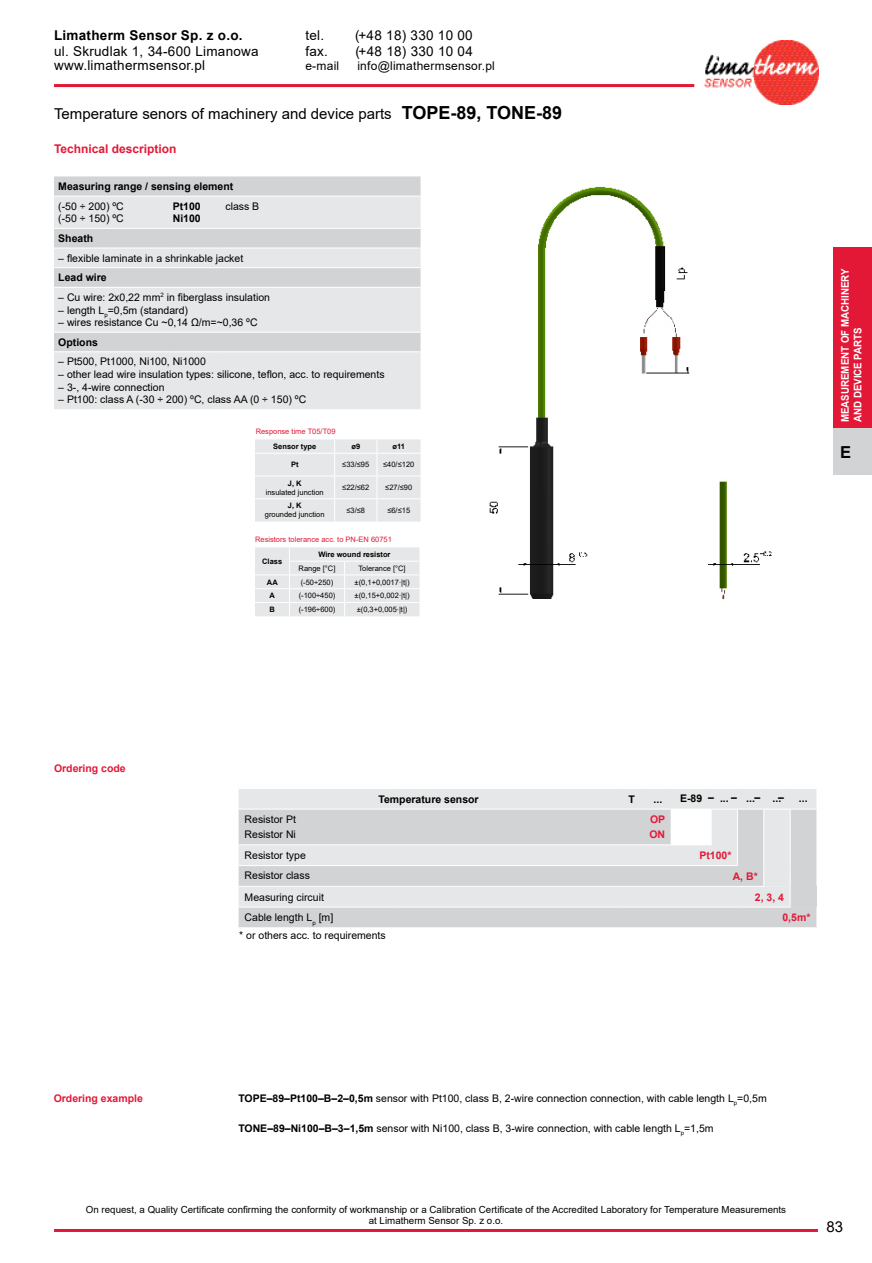
<style>
.page{position:relative;width:872px;height:1263px;background:#fff}
.page>*{position:absolute;margin:0;border:0;box-sizing:border-box;transform-origin:0 0}
.t1{font:700 16.5px "Arial";color:#000}
.t2{font:15px "Arial";color:#000}
.t3{font:13.5px/14.4px "Arial";letter-spacing:.02em;color:#000}
.t4{font:700 13.5px "Arial";letter-spacing:.02em;color:#000}
.t5{font:12px "Arial";letter-spacing:.02em;color:#000}
.t6{font:700 12px "Arial";color:#e31837}
.t7{font:10.5px/12.6px "Arial";color:#000}
.t8{font:700 10.5px/12.6px "Arial";color:#000}
.t9{font:700 10.5px/15px "Arial";color:#e31837}
.t10{font:700 10.5px/12.6px "Arial";color:#fff;scale:.93 1}
.t11{font:9.75px/11.7px "Arial";color:#000;text-align:center}
.t12{font:7.5px "Arial";color:#000}
.t13{font:7.5px "Arial";color:#e31837}
.t14{font:700 7.5px "Arial";color:#000}
.s1{font-weight:700;font-size:18px}
.s2{font-weight:700}
</style>
<div class="page">
<hr style="left:54px;top:1229px;width:764px;height:3px;background:#e31837">
<div style="left:833px;top:247px;width:39px;height:182px;background:#e31837"></div>
<div style="left:833px;top:429px;width:39px;height:46px;background:#d1d3d4"></div>
<img style="left:704px;top:41px;width:114px;height:64px">
<hr style="left:54px;top:84px;width:640px;height:3px;background:#e31837">
<img style="left:489px;top:186px;width:283px;height:413px">
<svg style="left:54px;top:176px;width:366px;height:20px;background:#d2d4d5"></svg>
<svg style="left:54px;top:197px;width:366px;height:212px;background:#e0e1e2"></svg>
<hr style="left:54px;top:228px;width:114px;height:1px;background:#fff">
<hr style="left:168px;top:228px;width:53px;height:1px;background:#fff">
<hr style="left:221px;top:228px;width:199px;height:1px;background:#fff">
<hr style="left:54px;top:248px;width:114px;height:1px;background:#fff">
<hr style="left:168px;top:248px;width:53px;height:1px;background:#fff">
<hr style="left:221px;top:248px;width:199px;height:1px;background:#fff">
<hr style="left:54px;top:267px;width:114px;height:1px;background:#fff">
<hr style="left:168px;top:267px;width:53px;height:1px;background:#fff">
<hr style="left:221px;top:267px;width:199px;height:1px;background:#fff">
<hr style="left:54px;top:287px;width:114px;height:1px;background:#fff">
<hr style="left:168px;top:287px;width:53px;height:1px;background:#fff">
<hr style="left:221px;top:287px;width:199px;height:1px;background:#fff">
<hr style="left:54px;top:332px;width:114px;height:1px;background:#fff">
<hr style="left:168px;top:332px;width:53px;height:1px;background:#fff">
<hr style="left:221px;top:332px;width:199px;height:1px;background:#fff">
<hr style="left:54px;top:351px;width:114px;height:1px;background:#fff">
<hr style="left:168px;top:351px;width:53px;height:1px;background:#fff">
<hr style="left:221px;top:351px;width:199px;height:1px;background:#fff">
<div style="left:239px;top:908px;width:577px;height:19px;background:#d1d3d4"></div>
<svg style="left:618px;top:927px;width:53px;height:1px"></svg>
<svg style="left:711px;top:927px;width:105px;height:1px"></svg>
<svg style="left:239px;top:789px;width:577px;height:119px;background:#dedfe0"></svg>
<svg style="left:255px;top:439px;width:165px;height:83px;background:#e7e8e9"></svg>
<svg style="left:255px;top:547px;width:164px;height:69px;background:#e7e8e9"></svg>
<p class="t3" style="left:305px;top:28px;width:20px">tel.</p>
<p class="t3" style="left:355px;top:28px;width:119px">(+48 18) 330 10 00</p>
<p class="t3" style="left:305px;top:44px;width:24px">fax.</p>
<p class="t3" style="left:355px;top:44px;width:119px">(+48 18) 330 10 04</p>
<p class="t5" style="left:305px;top:58px;width:35px">e-mail</p>
<p class="t5" style="left:357px;top:58px;width:139px">info@limathermsensor.pl</p>
<h2 class="t2" style="left:54px;top:104px;width:510px">Temperature senors of machinery and device parts <span class="s1">TOPE-89, TONE-89</span></h2>
<p class="t4" style="left:54px;top:26px;width:190px">Limatherm Sensor Sp. z o.o.</p>
<p class="t3" style="left:54px;top:44px;width:206px">ul. Skrudlak 1, 34-600 Limanowa www.limathermsensor.pl</p>
<p class="t6" style="left:54px;top:140px;width:124px">Technical description</p>
<p class="t8" style="left:58px;top:180px;width:177px">Measuring range / sensing element</p>
<p class="t7" style="left:58px;top:200px;width:67px">(-50 ÷ 200) ºC (-50 ÷ 150) ºC</p>
<p class="t8" style="left:173px;top:200px;width:30px">Pt100<br>Ni100</p>
<p class="t7" style="left:225px;top:200px;width:35px">class B</p>
<p class="t8" style="left:58px;top:232px;width:37px">Sheath</p>
<p class="t7" style="left:58px;top:252px;width:186px">– flexible laminate in a shrinkable jacket</p>
<p class="t8" style="left:58px;top:271px;width:50px">Lead wire</p>
<p class="t7" style="left:58px;top:291px;width:213px">– Cu wire: 2x0,22 mm<sup>2</sup> in fiberglass insulation</p>
<p class="t7" style="left:58px;top:303px;width:131px">– length L<sub>p</sub>=0,5m (standard)</p>
<p class="t7" style="left:58px;top:316px;width:201px">– wires resistance Cu ~0,14 Ω/m=~0,36 ºC</p>
<p class="t8" style="left:58px;top:336px;width:41px">Options</p>
<p class="t7" style="left:58px;top:355px;width:149px">– Pt500, Pt1000, Ni100, Ni1000</p>
<p class="t7" style="left:58px;top:368px;width:328px">– other lead wire insulation types: silicone, teflon, acc. to requirements</p>
<p class="t7" style="left:58px;top:381px;width:108px">– 3-, 4-wire connection</p>
<p class="t7" style="left:58px;top:393px;width:249px">– Pt100: class A (-30 ÷ 200) ºC, class AA (0 ÷ 150) ºC</p>
<p class="t13" style="left:256px;top:426px;width:81px">Response time T05/T09</p>
<p class="t14" style="left:273px;top:441px;width:44px">Sensor type</p>
<p class="t14" style="left:351px;top:441px;width:10px">ø9</p>
<p class="t14" style="left:392px;top:441px;width:14px">ø11</p>
<p class="t14" style="left:291px;top:459px;width:9px">Pt</p>
<p class="t12" style="left:342px;top:459px;width:28px">≤33/≤95</p>
<p class="t12" style="left:383px;top:459px;width:33px">≤40/≤120</p>
<p class="t14" style="left:288px;top:478px;width:15px">J, K</p>
<p class="t12" style="left:266px;top:487px;width:59px">insulated junction</p>
<p class="t12" style="left:342px;top:482px;width:28px">≤22/≤62</p>
<p class="t12" style="left:385px;top:482px;width:28px">≤27/≤90</p>
<p class="t14" style="left:288px;top:500px;width:15px">J, K</p>
<p class="t12" style="left:265px;top:510px;width:61px">grounded junction</p>
<p class="t12" style="left:346px;top:505px;width:20px">≤3/≤8</p>
<p class="t12" style="left:387px;top:505px;width:24px">≤6/≤15</p>
<p class="t13" style="left:255px;top:534px;width:138px">Resistors tolerance acc. to PN-EN 60751</p>
<p class="t14" style="left:262px;top:556px;width:22px">Class</p>
<p class="t14" style="left:318px;top:549px;width:74px">Wire wound resistor</p>
<p class="t12" style="left:299px;top:563px;width:38px">Range [°C]</p>
<p class="t12" style="left:358px;top:563px;width:49px">Tolerance [°C]</p>
<p class="t14" style="left:267px;top:577px;width:12px">AA</p>
<p class="t12" style="left:301px;top:577px;width:34px">(-50÷250)</p>
<p class="t12" style="left:354px;top:577px;width:56px">±(0,1+0,0017∙|t|)</p>
<p class="t14" style="left:270px;top:590px;width:7px">A</p>
<p class="t12" style="left:299px;top:590px;width:38px">(-100÷450)</p>
<p class="t12" style="left:354px;top:590px;width:56px">±(0,15+0,002∙|t|)</p>
<p class="t14" style="left:269px;top:604px;width:7px">B</p>
<p class="t12" style="left:299px;top:604px;width:38px">(-196÷600)</p>
<p class="t12" style="left:357px;top:604px;width:52px">±(0,3+0,005∙|t|)</p>
<p class="t10" style="left:839px;top:422px;width:167px;rotate:-90deg">MEASUREMENT OF MACHINERY<br>AND DEVICE PARTS</p>
<h1 class="t1" style="left:840px;top:440px;width:13px">E</h1>
<p class="t9" style="left:54px;top:761px;width:73px">Ordering code</p>
<p class="t8" style="left:378px;top:793px;width:102px">Temperature sensor</p>
<p class="t8" style="left:628px;top:793px;width:8px">T</p>
<p class="t8" style="left:653px;top:793px;width:10px">...</p>
<p class="t8" style="left:680px;top:792px;width:24px">E-89</p>
<p class="t8" style="left:720px;top:792px;width:10px">...</p>
<p class="t8" style="left:746px;top:792px;width:39px">...– –</p>
<p class="t8" style="left:708px;top:791px;width:30px">– –</p>
<p class="t8" style="left:772px;top:792px;width:10px">...</p>
<p class="t8" style="left:799px;top:792px;width:10px">...</p>
<p class="t7" style="left:245px;top:812px;width:53px;line-height:15px">Resistor Pt<br>Resistor Ni</p>
<p class="t9" style="left:649px;top:812px;width:17px">OP<br>ON</p>
<p class="t7" style="left:245px;top:848px;width:63px">Resistor type</p>
<p class="t9" style="left:699px;top:848px;width:34px">Pt100*</p>
<p class="t7" style="left:245px;top:869px;width:67px">Resistor class</p>
<p class="t9" style="left:732px;top:869px;width:27px">A, B*</p>
<p class="t7" style="left:245px;top:890px;width:81px">Measuring circuit</p>
<p class="t9" style="left:755px;top:889px;width:31px">2, 3, 4</p>
<p class="t7" style="left:245px;top:911px;width:90px">Cable length L<sub>p</sub> [m]</p>
<p class="t9" style="left:782px;top:910px;width:30px">0,5m*</p>
<p class="t7" style="left:239px;top:928px;width:148px">* or others acc. to requirements</p>
<p class="t9" style="left:54px;top:1091px;width:91px">Ordering example</p>
<p class="t7" style="left:238px;top:1092px;width:530px"><span class="s2">TOPE–89–Pt100–B–2–0,5m</span> sensor with Pt100, class B, 2-wire connection connection, with cable length L<sub>p</sub>=0,5m</p>
<p class="t7" style="left:238px;top:1122px;width:477px"><span class="s2">TONE–89–Ni100–B–3–1,5m</span> sensor with Ni100, class B, 3-wire connection, with cable length L<sub>p</sub>=1,5m</p>
<p class="t11" style="left:86px;top:1203px;width:701px">On request, a Quality Certificate confirming the conformity of workmanship or a Calibration Certificate of the Accredited Laboratory for Temperature Measurements at Limatherm Sensor Sp. z o.o.</p>
<h2 class="t2" style="left:826px;top:1216px;width:18px">83</h2>
</div>
